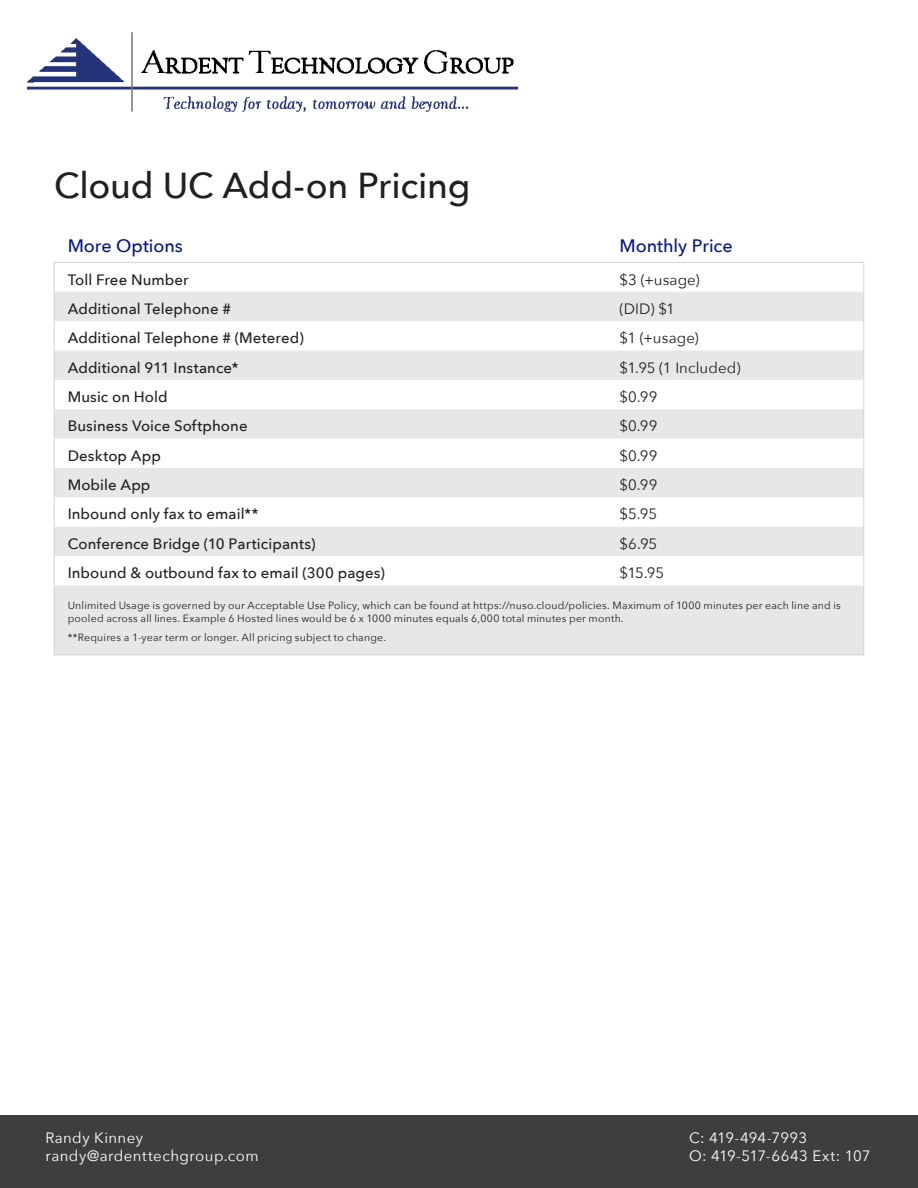
<style>
.page{position:relative;width:918px;height:1188px;background:#fff}
.page>*{position:absolute;margin:0;border:0;box-sizing:border-box;transform-origin:0 0}
.t1{font:500 36px "Avenir Next";letter-spacing:-.005em;color:#231f20}
.t2{font:500 18px "Avenir Next";color:#071689}
.t3{font:500 15px "Avenir Next";letter-spacing:.005em;color:#231f20}
.t4{font:15px "Avenir Next";letter-spacing:.005em;color:#231f20}
.t5{font:15px/18px "Avenir Next";letter-spacing:.03em;color:#fff}
.t6{font:15px/18px "Avenir Next";letter-spacing:-.005em;color:#fff}
.t7{font:10.5px/12.6px "Avenir Next";letter-spacing:.02em;color:#231f20}
</style>
<div class="page">
<div style="left:0;top:1115px;width:918px;height:73px;background:#3e3e3e"></div>
<img style="left:27px;top:33px;width:491px;height:79px">
<svg style="left:55px;top:292px;width:809px;height:363px;fill:#e6e7e8"></svg>
<hr style="left:54px;top:262px;width:552px;height:1px;background:#d1d3d4">
<hr style="left:606px;top:262px;width:258px;height:1px;background:#d1d3d4">
<svg style="left:54px;top:263px;width:1px;height:87px"></svg>
<svg style="left:864px;top:263px;width:1px;height:87px"></svg>
<hr style="left:54px;top:350px;width:1px;height:30px;background:#d1d3d4">
<hr style="left:864px;top:350px;width:1px;height:30px;background:#d1d3d4">
<svg style="left:54px;top:380px;width:1px;height:29px"></svg>
<svg style="left:864px;top:380px;width:1px;height:29px"></svg>
<hr style="left:54px;top:409px;width:1px;height:30px;background:#d1d3d4">
<hr style="left:864px;top:409px;width:1px;height:30px;background:#d1d3d4">
<svg style="left:54px;top:439px;width:1px;height:58px"></svg>
<svg style="left:864px;top:439px;width:1px;height:58px"></svg>
<hr style="left:54px;top:497px;width:1px;height:30px;background:#d1d3d4">
<hr style="left:864px;top:497px;width:1px;height:30px;background:#d1d3d4">
<svg style="left:54px;top:527px;width:1px;height:58px"></svg>
<svg style="left:864px;top:527px;width:1px;height:58px"></svg>
<hr style="left:54px;top:585px;width:1px;height:70px;background:#d1d3d4">
<hr style="left:864px;top:585px;width:1px;height:70px;background:#d1d3d4">
<hr style="left:54px;top:655px;width:552px;height:1px;background:#d1d3d4">
<hr style="left:606px;top:655px;width:258px;height:1px;background:#d1d3d4">
<h1 class="t1" style="left:54px;top:155px;width:418px">Cloud UC Add-on Pricing</h1>
<h2 class="t2" style="left:68px;top:231px;width:117px">More Options</h2>
<h2 class="t2" style="left:619px;top:231px;width:115px">Monthly Price</h2>
<h3 class="t3" style="left:68px;top:267px;width:122px">Toll Free Number</h3>
<h3 class="t4" style="left:620px;top:267px;width:82px">$3 (+usage)</h3>
<h3 class="t3" style="left:68px;top:296px;width:165px">Additional Telephone #</h3>
<h3 class="t4" style="left:620px;top:296px;width:57px">(DID) $1</h3>
<h3 class="t3" style="left:68px;top:325px;width:238px">Additional Telephone # (Metered)</h3>
<h3 class="t4" style="left:620px;top:325px;width:81px">$1 (+usage)</h3>
<h3 class="t3" style="left:68px;top:355px;width:173px">Additional 911 Instance*</h3>
<h3 class="t4" style="left:620px;top:355px;width:123px">$1.95 (1 Included)</h3>
<h3 class="t3" style="left:68px;top:384px;width:102px">Music on Hold</h3>
<h3 class="t4" style="left:620px;top:384px;width:39px">$0.99</h3>
<h3 class="t3" style="left:68px;top:413px;width:181px">Business Voice Softphone</h3>
<h3 class="t4" style="left:620px;top:414px;width:39px">$0.99</h3>
<h3 class="t3" style="left:68px;top:443px;width:95px">Desktop App</h3>
<h3 class="t4" style="left:620px;top:443px;width:39px">$0.99</h3>
<h3 class="t3" style="left:68px;top:472px;width:84px">Mobile App</h3>
<h3 class="t4" style="left:620px;top:472px;width:39px">$0.99</h3>
<h3 class="t3" style="left:68px;top:502px;width:192px">Inbound only fax to email**</h3>
<h3 class="t4" style="left:620px;top:502px;width:39px">$5.95</h3>
<h3 class="t3" style="left:68px;top:531px;width:249px">Conference Bridge (10 Participants)</h3>
<h3 class="t4" style="left:620px;top:531px;width:39px">$6.95</h3>
<h3 class="t3" style="left:68px;top:560px;width:319px">Inbound &amp; outbound fax to email (300 pages)</h3>
<h3 class="t4" style="left:620px;top:560px;width:46px">$15.95</h3>
<p class="t7" style="left:68px;top:599px;width:775px">Unlimited Usage is governed by our Acceptable Use Policy, which can be found at https://nuso.cloud/policies. Maximum of 1000 minutes per each line and is pooled across all lines. Example 6 Hosted lines would be 6 x 1000 minutes equals 6,000 total minutes per month.</p>
<p class="t7" style="left:68px;top:631px;width:320px">**Requires a 1-year term or longer. All pricing subject to change.</p>
<h3 class="t5" style="left:45px;top:1128px;width:215px">Randy Kinney randy@ardenttechgroup.com</h3>
<h3 class="t6" style="left:689px;top:1128px;width:183px">C: 419-494-7993<br>O: 419-517-6643 Ext: 107</h3>
</div>
